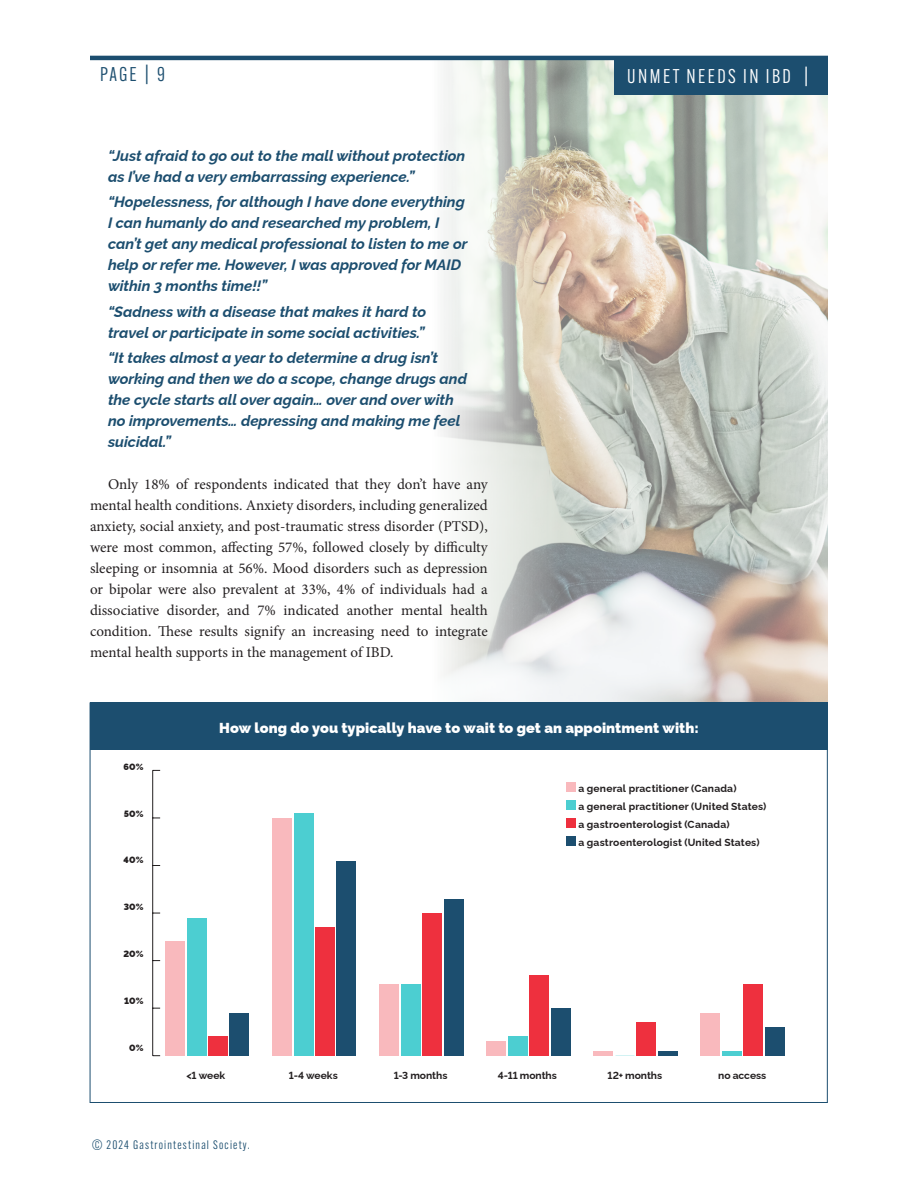
<style>
.page{position:relative;width:918px;height:1188px;background:#fff}
.page>*{position:absolute;margin:0;border:0;box-sizing:border-box;transform-origin:0 0}
.Footer01{font:19.5px "Alternate Gothic ATF";letter-spacing:.125em;color:#fff}
.t1{font:19.5px "Alternate Gothic ATF";color:#1c4e6f}
.Quotes-1{font:italic 700 15px/21px "Raleway";color:#1c4e6f}
.Body_01{font:15px/21px "Minion Pro";letter-spacing:-.005em;color:#231f20;text-align:justify}
.subhead{font:900 14.4px "Raleway";letter-spacing:.01em;color:#fff}
.t2{font:12px "Alternate Gothic ATF";letter-spacing:.1em;color:#1c4e6f}
.notes___captions{font:700 10.35px "Raleway";letter-spacing:.015em;color:#231f20}
.notes___captions-2{font:700 10.35px "Raleway";letter-spacing:-.005em;color:#231f20}
.notes_header{font:900 9.15px "Raleway";letter-spacing:.005em;color:#231f20}
</style>
<div class="page">
<img style="left:430px;top:60px;width:398px;height:643px">
<hr style="left:90px;top:56px;width:738px;height:4px;background:#1c4e6f">
<div style="left:614px;top:57px;width:214px;height:37px;background:#1c4e6f"></div>
<div style="left:90px;top:703px;width:738px;height:400px;background:#fff;border:1px solid #1c4e6f"></div>
<div style="left:230px;top:1013px;width:19px;height:43px;background:#1c4e6f"></div>
<div style="left:337px;top:861px;width:19px;height:195px;background:#1c4e6f"></div>
<div style="left:444px;top:899px;width:19px;height:157px;background:#1c4e6f"></div>
<div style="left:551px;top:1008px;width:19px;height:48px;background:#1c4e6f"></div>
<div style="left:658px;top:1051px;width:19px;height:5px;background:#1c4e6f"></div>
<div style="left:765px;top:1027px;width:19px;height:29px;background:#1c4e6f"></div>
<div style="left:208px;top:1037px;width:20px;height:19px;background:#ee303e"></div>
<div style="left:315px;top:928px;width:20px;height:128px;background:#ee303e"></div>
<div style="left:422px;top:913px;width:20px;height:143px;background:#ee303e"></div>
<div style="left:530px;top:975px;width:19px;height:81px;background:#ee303e"></div>
<div style="left:637px;top:1023px;width:19px;height:33px;background:#ee303e"></div>
<div style="left:744px;top:985px;width:19px;height:71px;background:#ee303e"></div>
<div style="left:187px;top:918px;width:19px;height:138px;background:#4cced1"></div>
<div style="left:294px;top:813px;width:19px;height:243px;background:#4cced1"></div>
<div style="left:401px;top:985px;width:19px;height:71px;background:#4cced1"></div>
<div style="left:508px;top:1037px;width:19px;height:19px;background:#4cced1"></div>
<div style="left:722px;top:1051px;width:19px;height:5px;background:#4cced1"></div>
<div style="left:166px;top:942px;width:19px;height:114px;background:#f9b9bd"></div>
<div style="left:273px;top:818px;width:19px;height:238px;background:#f9b9bd"></div>
<div style="left:380px;top:985px;width:19px;height:71px;background:#f9b9bd"></div>
<div style="left:487px;top:1042px;width:19px;height:14px;background:#f9b9bd"></div>
<div style="left:594px;top:1051px;width:19px;height:5px;background:#f9b9bd"></div>
<div style="left:701px;top:1013px;width:19px;height:43px;background:#f9b9bd"></div>
<div style="left:566px;top:783px;width:10px;height:9px;background:#f9b9bd"></div>
<div style="left:566px;top:801px;width:10px;height:9px;background:#4cced1"></div>
<div style="left:566px;top:819px;width:10px;height:9px;background:#ee303e"></div>
<div style="left:566px;top:837px;width:10px;height:9px;background:#1c4e6f"></div>
<hr style="left:152px;top:770px;width:1px;height:286px;background:#231f20">
<div style="left:90px;top:703px;width:738px;height:47px;background:#1c4e6f"></div>
<h1 class="t1" style="left:100px;top:63px;width:66px">PAGE | 9</h1>
<p class="Quotes-1" style="left:108px;top:143px;width:359px">“Just afraid to go out to the mall without protection as I’ve had a very embarrassing experience.”</p>
<p class="Quotes-1" style="left:108px;top:190px;width:361px">“Hopelessness, for although I have done everything I can humanly do and researched my problem, I can’t get any medical professional to listen to me or help or refer me. However, I was approved for MAID within 3 months time!!”</p>
<p class="Quotes-1" style="left:108px;top:299px;width:320px">“Sadness with a disease that makes it hard to travel or participate in some social activities.”</p>
<p class="Quotes-1" style="left:108px;top:346px;width:361px">“It takes almost a year to determine a drug isn’t working and then we do a scope, change drugs and the cycle starts all over again… over and over with no improvements… depressing and making me feel suicidal.”</p>
<p class="Body_01" style="left:90px;top:474px;width:399px;text-indent:18px">Only 18% of respondents indicated that they don’t have any mental health conditions. Anxiety disorders, including generalized anxiety, social anxiety, and post-traumatic stress disorder (PTSD), were most common, affecting 57%, followed closely by difficulty sleeping or insomnia at 56%. Mood disorders such as depression or bipolar were also prevalent at 33%, 4% of individuals had a dissociative disorder, and 7% indicated another mental health condition. These results signify an increasing need to integrate mental health supports in the management of IBD.</p>
<p class="Footer01" style="left:627px;top:64px;width:184px">UNMET NEEDS IN IBD |</p>
<h2 class="notes_header" style="left:124px;top:759px;width:21px">60%</h2>
<h2 class="notes_header" style="left:124px;top:806px;width:21px">50%</h2>
<h2 class="notes_header" style="left:124px;top:853px;width:21px">40%</h2>
<h2 class="notes_header" style="left:124px;top:900px;width:21px">30%</h2>
<h2 class="notes_header" style="left:123px;top:946px;width:22px">20%</h2>
<h2 class="notes_header" style="left:124px;top:993px;width:21px">10%</h2>
<h2 class="notes_header" style="left:129px;top:1040px;width:16px">0%</h2>
<h2 class="subhead" style="left:219px;top:717px;width:481px">How long do you typically have to wait to get an appointment with:</h2>
<p class="notes___captions" style="left:578px;top:780px;width:160px">a general practitioner (Canada)</p>
<p class="notes___captions" style="left:578px;top:798px;width:190px">a general practitioner (United States)</p>
<p class="notes___captions" style="left:578px;top:816px;width:153px">a gastroenterologist (Canada)</p>
<p class="notes___captions" style="left:578px;top:834px;width:183px">a gastroenterologist (United States)</p>
<p class="notes___captions" style="left:186px;top:1068px;width:40px">&lt;1 week</p>
<p class="notes___captions" style="left:289px;top:1068px;width:50px">1-4 weeks</p>
<p class="notes___captions" style="left:394px;top:1068px;width:55px">1-3 months</p>
<p class="notes___captions-2" style="left:498px;top:1068px;width:60px">4-11 months</p>
<p class="notes___captions-2" style="left:608px;top:1068px;width:56px">12+ months</p>
<p class="notes___captions-2" style="left:718px;top:1068px;width:50px">no access</p>
<p class="t2" style="left:92px;top:1138px;width:159px">© 2024 Gastrointestinal Society.</p>
</div>
